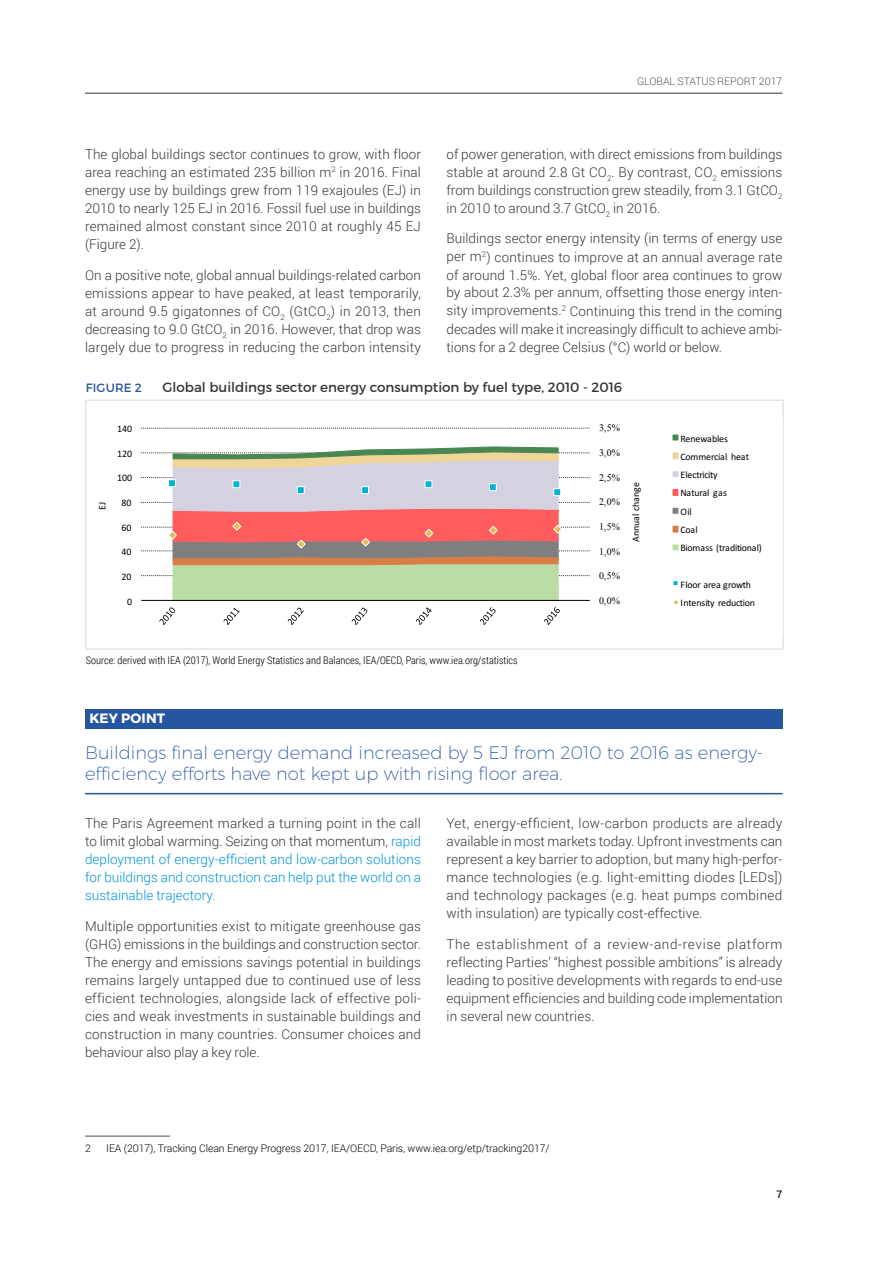
<style>
.page{position:relative;width:893px;height:1263px;background:#fff}
.page>*{position:absolute;margin:0;border:0;box-sizing:border-box;transform-origin:0 0}
.t1{font:200 18px/21px "Montserrat";color:#2656a0}
.t2{font:300 13.5px/18px "Roboto";letter-spacing:.01em;color:#373735;text-align:justify}
.t3{font:300 13.5px/18px "Roboto";color:#0095db;text-align:justify}
.t4{font:13.5px "Montserrat";color:#373735}
.t5{font:700 13.5px "Montserrat";letter-spacing:.01em;color:#fff}
.t6{font:12px "Montserrat";letter-spacing:.01em;color:#2656a0}
.t7{font:300 10.5px "Roboto Condensed";color:#000}
.t8{font:300 10.5px "Roboto";letter-spacing:-.01em;color:#000}
.t9{font:300 10.5px "Roboto";color:#575554}
.t10{font:700 10.5px "Roboto";color:#373735}
.t11{font:9.9px/18.3px "Calibri";letter-spacing:-.025em;color:#000}
.t12{font:9.9px "Times New Roman";color:#000}
.s1{color:#373735}
</style>
<div class="page">
<hr style="left:85px;top:93px;width:697px;height:1px;background:#373735">
<hr style="left:85px;top:1135px;width:85px;height:2px;background:#8d8b8a">
<div style="left:85px;top:709px;width:697px;height:20px;background:#2656a0"></div>
<hr style="left:85px;top:793px;width:697px;height:1px;background:#2656a0">
<hr style="left:85px;top:400px;width:699px;height:1px;background:#e6e4e3">
<hr style="left:85px;top:401px;width:2px;height:247px;background:#e6e4e3">
<hr style="left:782px;top:401px;width:2px;height:247px;background:#e6e4e3">
<hr style="left:85px;top:648px;width:699px;height:2px;background:#e6e4e3">
<svg style="left:141px;top:428px;width:449px;height:148px"></svg>
<hr style="left:141px;top:600px;width:449px;height:1px;background:#000">
<svg style="left:167px;top:446px;width:396px;height:155px;background:#caaf9f"></svg>
<svg style="left:159px;top:607px;width:16px;height:18px"></svg>
<svg style="left:224px;top:608px;width:16px;height:17px"></svg>
<svg style="left:288px;top:608px;width:16px;height:17px"></svg>
<svg style="left:352px;top:608px;width:15px;height:17px"></svg>
<svg style="left:416px;top:607px;width:16px;height:18px"></svg>
<svg style="left:480px;top:607px;width:15px;height:18px"></svg>
<svg style="left:544px;top:607px;width:16px;height:18px"></svg>
<svg style="left:672px;top:435px;width:6px;height:5px"></svg>
<div style="left:672px;top:452px;width:6px;height:7px;border:1px solid #efd597"></div>
<svg style="left:672px;top:471px;width:6px;height:6px"></svg>
<div style="left:672px;top:489px;width:6px;height:7px;border:1px solid #ff5d5d"></div>
<svg style="left:672px;top:508px;width:6px;height:6px"></svg>
<div style="left:672px;top:526px;width:6px;height:7px;border:1px solid #d87d45"></div>
<svg style="left:672px;top:544px;width:6px;height:6px"></svg>
<svg style="left:673px;top:581px;width:5px;height:5px"></svg>
<svg style="left:674px;top:600px;width:4px;height:5px"></svg>
<p class="t2" style="left:85px;top:144px;width:337px">The global buildings sector continues to grow, with floor area reaching an estimated 235 billion m<sup>2</sup> in 2016. Final energy use by buildings grew from 119 exajoules (EJ) in 2010 to nearly 125 EJ in 2016. Fossil fuel use in buildings remained almost constant since 2010 at roughly 45 EJ (Figure 2).</p>
<p class="t2" style="left:85px;top:265px;width:337px">On a positive note, global annual buildings-related carbon emissions appear to have peaked, at least temporarily, at around 9.5 gigatonnes of CO<sub>2</sub> (GtCO<sub>2</sub>) in 2013, then decreasing to 9.0 GtCO<sub>2</sub> in 2016. However, that drop was largely due to progress in reducing the carbon intensity</p>
<p class="t9" style="left:637px;top:74px;width:147px">GLOBAL STATUS REPORT 2017</p>
<p class="t2" style="left:446px;top:144px;width:337px">of power generation, with direct emissions from buildings stable at around 2.8 Gt CO<sub>2</sub>. By contrast, CO<sub>2</sub> emissions from buildings construction grew steadily, from 3.1 GtCO<sub>2 </sub>in 2010 to around 3.7 GtCO<sub>2</sub> in 2016.</p>
<p class="t2" style="left:446px;top:229px;width:337px">Buildings sector energy intensity (in terms of energy use per m<sup>2</sup>) continues to improve at an annual average rate of around 1.5%. Yet, global floor area continues to grow by about 2.3% per annum, offsetting those energy inten&shy;sity improvements.<sup>2</sup> Continuing this trend in the coming decades will make it increasingly difficult to achieve ambi&shy;tions for a 2 degree Celsius (°C) world or below.</p>
<p class="t6" style="left:86px;top:380px;width:58px">FIGURE 2</p>
<p class="t4" style="left:162px;top:379px;width:461px">Global buildings sector energy consumption by fuel type, 2010 - 2016</p>
<p class="t11" style="left:93px;top:510px;width:10px;rotate:-90deg">EJ</p>
<p class="t11" style="left:117px;top:419px;width:16px">140</p>
<p class="t11" style="left:117px;top:444px;width:16px">120</p>
<p class="t11" style="left:117px;top:469px;width:16px">100</p>
<p class="t11" style="left:122px;top:493px;width:11px">80</p>
<p class="t11" style="left:122px;top:518px;width:11px">60</p>
<p class="t11" style="left:122px;top:542px;width:11px">40</p>
<p class="t11" style="left:122px;top:567px;width:11px">20</p>
<p class="t11" style="left:127px;top:592px;width:7px">0</p>
<p class="t12" style="left:599px;top:421px;width:23px">3,5%</p>
<p class="t12" style="left:599px;top:446px;width:23px">3,0%</p>
<p class="t12" style="left:599px;top:471px;width:23px">2,5%</p>
<p class="t12" style="left:599px;top:495px;width:23px">2,0%</p>
<p class="t12" style="left:599px;top:520px;width:23px">1,5%</p>
<p class="t12" style="left:599px;top:545px;width:23px">1,0%</p>
<p class="t12" style="left:599px;top:569px;width:23px">0,5%</p>
<p class="t12" style="left:599px;top:594px;width:23px">0,0%</p>
<p class="t11" style="left:627px;top:542px;width:61px;rotate:-90deg">Annual change</p>
<p class="t7" style="left:86px;top:653px;width:433px">Source: derived with IEA (2017), World Energy Statistics and Balances, IEA/OECD, Paris, www.iea.org/statistics</p>
<p class="t11" style="left:681px;top:429px;width:83px">Renewables<br>Commercial heat<br>Electricity<br>Natural gas<br>Oil<br>Coal<br>Biomass (traditional)</p>
<p class="t11" style="left:681px;top:575px;width:76px">Floor area growth<br>Intensity reduction</p>
<p class="t5" style="left:89px;top:710px;width:77px">KEY POINT</p>
<h1 class="t1" style="left:85px;top:742px;width:680px">Buildings final energy demand increased by 5 EJ from 2010 to 2016 as energy&shy;efficiency efforts have not kept up with rising floor area.</h1>
<p class="t3" style="left:85px;top:814px;width:337px"><span class="s1">The Paris Agreement marked a turning point in the call to limit global warming. Seizing on that momentum,</span> rapid deployment of energy-efficient and low-carbon solutions for buildings and construction can help put the world on a sustainable trajectory.</p>
<p class="t2" style="left:85px;top:916px;width:337px">Multiple opportunities exist to mitigate greenhouse gas (GHG) emissions in the buildings and construction sector.<br>The energy and emissions savings potential in buildings remains largely untapped due to continued use of less efficient technologies, alongside lack of effective poli&shy;cies and weak investments in sustainable buildings and construction in many countries. Consumer choices and behaviour also play a key role.</p>
<p class="t2" style="left:446px;top:814px;width:337px">Yet, energy-efficient, low-carbon products are already available in most markets today. Upfront investments can represent a key barrier to adoption, but many high-perfor&shy;mance technologies (e.g. light-emitting diodes [LEDs]) and technology packages (e.g. heat pumps combined with insulation) are typically cost-effective.</p>
<p class="t2" style="left:446px;top:934px;width:338px">The establishment of a review-and-revise platform reflecting Parties’ “highest possible ambitions” is already leading to positive developments with regards to end-use equipment efficiencies and building code implementation in several new countries.</p>
<p class="t8" style="left:85px;top:1141px;width:7px">2</p>
<p class="t8" style="left:106px;top:1141px;width:445px">IEA (2017), Tracking Clean Energy Progress 2017, IEA/OECD, Paris, www.iea.org/etp/tracking2017/</p>
<p class="t10" style="left:776px;top:1187px;width:8px">7</p>
</div>
